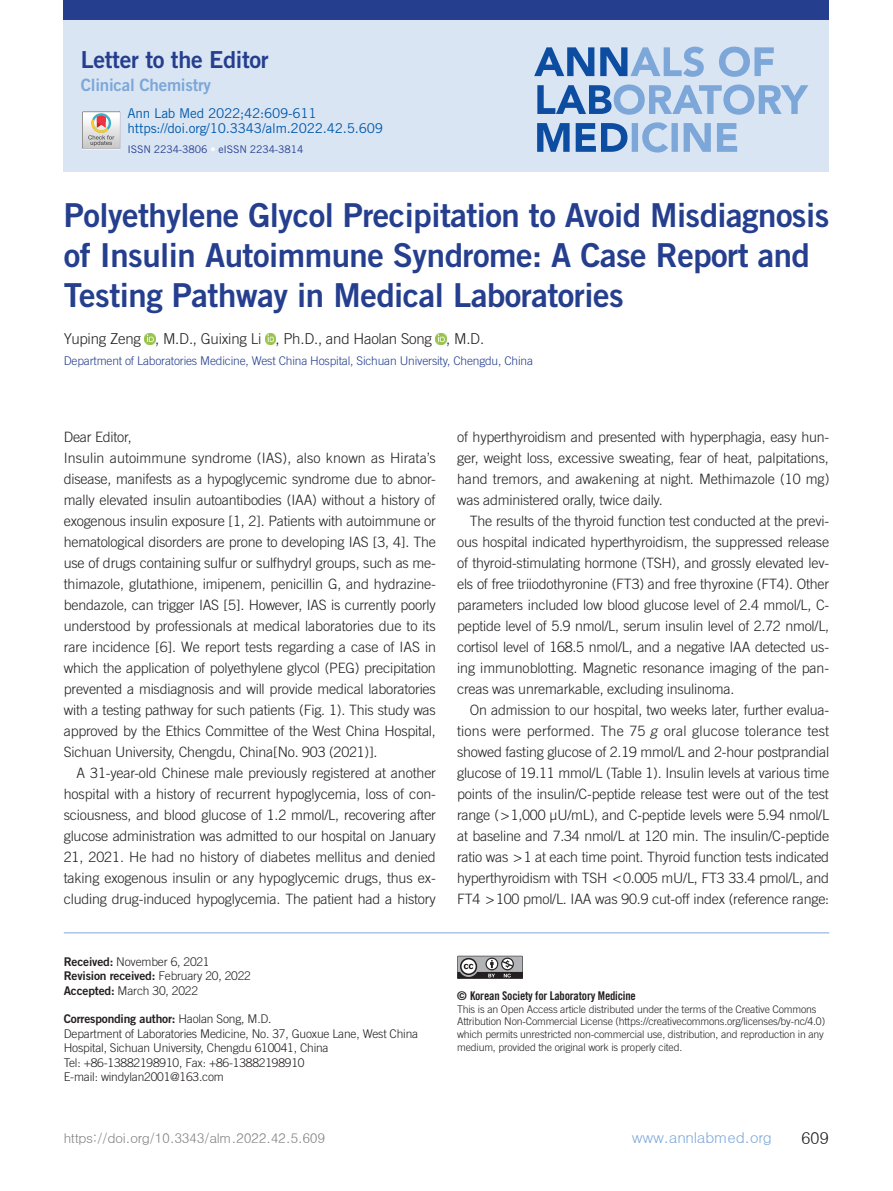
<style>
.page{position:relative;width:893px;height:1191px;background:#fff}
.page>*{position:absolute;margin:0;border:0;box-sizing:border-box;transform-origin:0 0}
.제목{font:33px/39.6px "Trade Gothic LT Std Bd 2";letter-spacing:-.015em;color:#253f8e}
.논문분류{font:23.4px "Trade Gothic LT Std Bd 2";letter-spacing:-.015em;color:#253f8e}
.논문소분류{font:16.95px "Trade Gothic LT Std Bd 2";letter-spacing:-.015em;color:#7ca7d8}
.URL{font:16.5px "Dotum";color:#231f20}
.저자{font:300 15px "Trade Gothic LT Std";letter-spacing:-.015em;color:#231f20}
.URL-2{font:15px "Dotum";letter-spacing:-.02em;color:#7ca7d8}
.본문{font:300 14.25px/21px "Trade Gothic LT Std";letter-spacing:-.015em;color:#231f20;text-align:justify}
.t1{font:13.5px "Dotum";letter-spacing:-.03em;color:#808285}
.DOI_단락{font:13.5px "Trade Gothic LT Std";letter-spacing:-.015em;color:#015aaa}
.서지단락{font:13.5px "Trade Gothic LT Std";letter-spacing:-.015em;color:#015aaa}
.교신저자{font:300 12px/14.4px "Trade Gothic LT Std";letter-spacing:-.015em;color:#231f20}
.소속{font:300 12px "Trade Gothic LT Std";letter-spacing:-.015em;color:#253f8e}
.교신저자-2{font:12px "Trade Gothic LT Std Bd 2";letter-spacing:-.015em;color:#231f20}
.t2{font:12px "Trade Gothic LT Std Bd Cn 20";letter-spacing:-.015em;color:#231f20}
.교신저자-3{font:300 10.5px/12.6px "Trade Gothic LT Std";letter-spacing:-.015em;color:#231f20}
.ISSN{font:10.5px "Trade Gothic LT Std";letter-spacing:-.015em;color:#253f8e}
.s1{color:#fff}
.s2{font-family:"Trade Gothic LT Std Bd 2";font-weight:400}
.s3{font-family:"Trade Gothic LT Std";font-weight:300}
.s4{font-style:italic}
.s5{font-family:"Trade Gothic LT Std Bd 2"}
</style>
<div class="page">
<div style="left:64px;top:0;width:765px;height:172px;background:#dae5f4"></div>
<div style="left:64px;top:0;width:765px;height:19px;background:#253f8e"></div>
<svg style="left:537px;top:122px;width:200px;height:30px"></svg>
<svg style="left:537px;top:84px;width:271px;height:31px"></svg>
<svg style="left:534px;top:47px;width:240px;height:30px"></svg>
<svg style="left:145px;top:334px;width:10px;height:10px"></svg>
<svg style="left:265px;top:334px;width:11px;height:10px"></svg>
<svg style="left:436px;top:334px;width:10px;height:10px"></svg>
<hr style="left:64px;top:932px;width:765px;height:1px;background:#7ca7d8">
<svg style="left:457px;top:955px;width:66px;height:23px;background:#8a898b"></svg>
<svg style="left:82px;top:111px;width:38px;height:38px"></svg>
<p class="논문분류" style="left:81px;top:45px;width:189px">Letter to the Editor</p>
<p class="논문소분류" style="left:81px;top:75px;width:132px">Clinical Chemistry</p>
<p class="서지단락" style="left:128px;top:105px;width:191px">Ann Lab Med 2022;42:609-611</p>
<p class="DOI_단락" style="left:128px;top:120px;width:257px">https://doi.org/10.3343/alm.2022.42.5.609</p>
<p class="ISSN" style="left:128px;top:143px;width:177px">ISSN 2234-3806 <span class="s1">•</span> eISSN 2234-3814</p>
<p class="제목" style="left:64px;top:195px;width:767px">Polyethylene Glycol Precipitation to Avoid Misdiagnosis of Insulin Autoimmune Syndrome: A Case Report and<br>Testing Pathway in Medical Laboratories</p>
<p class="저자" style="left:64px;top:330px;width:422px">Yuping Zeng , M.D., Guixing Li , Ph.D., and Haolan Song , M.D.</p>
<p class="소속" style="left:64px;top:353px;width:471px">Department of Laboratories Medicine, West China Hospital, Sichuan University, Chengdu, China</p>
<p class="본문" style="left:64px;top:426px;width:69px">Dear Editor,</p>
<p class="본문" style="left:64px;top:447px;width:374px">Insulin autoimmune syndrome (IAS), also known as Hirata’s disease, manifests as a hypoglycemic syndrome due to abnor&shy;mally elevated insulin autoantibodies (IAA) without a history of exogenous insulin exposure [1, 2]. Patients with autoimmune or hematological disorders are prone to developing IAS [3, 4]. The use of drugs containing sulfur or sulfhydryl groups, such as me&shy;thimazole, glutathione, imipenem, penicillin G, and hydrazine&shy;bendazole, can trigger IAS [5]. However, IAS is currently poorly understood by professionals at medical laboratories due to its rare incidence [6]. We report tests regarding a case of IAS in which the application of polyethylene glycol (PEG) precipitation prevented a misdiagnosis and will provide medical laboratories with a testing pathway for such patients (Fig. 1). This study was approved by the Ethics Committee of the West China Hospital, Sichuan University, Chengdu, China[No. 903 (2021)].</p>
<p class="본문" style="left:64px;top:762px;width:374px;text-indent:13px">A 31-year-old Chinese male previously registered at another hospital with a history of recurrent hypoglycemia, loss of con&shy;sciousness, and blood glucose of 1.2 mmol/L, recovering after glucose administration was admitted to our hospital on January 21, 2021. He had no history of diabetes mellitus and denied taking exogenous insulin or any hypoglycemic drugs, thus ex&shy;cluding drug-induced hypoglycemia. The patient had a history</p>
<p class="교신저자" style="left:64px;top:954px;width:147px"><span class="s2">Received:</span> November 6, 2021</p>
<p class="교신저자-2" style="left:64px;top:968px;width:189px">Revision received: <span class="s3">February 20, 2022</span></p>
<p class="교신저자" style="left:64px;top:983px;width:136px"><span class="s2">Accepted:</span> March 30, 2022</p>
<p class="교신저자-2" style="left:64px;top:1011px;width:209px">Corresponding author: <span class="s3">Haolan Song, M.D.</span></p>
<p class="교신저자" style="left:64px;top:1026px;width:356px">Department of Laboratories Medicine, No. 37, Guoxue Lane, West China<br>Hospital, Sichuan University, Chengdu 610041, China</p>
<p class="교신저자" style="left:64px;top:1055px;width:242px">Tel: +86-13882198910, Fax: +86-13882198910</p>
<p class="교신저자" style="left:64px;top:1069px;width:162px">E-mail: windylan2001@163.com</p>
<p class="본문" style="left:457px;top:426px;width:374px">of hyperthyroidism and presented with hyperphagia, easy hun&shy;ger, weight loss, excessive sweating, fear of heat, palpitations, hand tremors, and awakening at night. Methimazole (10 mg) was administered orally, twice daily.</p>
<p class="본문" style="left:457px;top:510px;width:374px;text-indent:13px">The results of the thyroid function test conducted at the previ&shy;ous hospital indicated hyperthyroidism, the suppressed release of thyroid-stimulating hormone (TSH), and grossly elevated lev&shy;els of free triiodothyronine (FT3) and free thyroxine (FT4). Other parameters included low blood glucose level of 2.4 mmol/L, C&shy;peptide level of 5.9 nmol/L, serum insulin level of 2.72 nmol/L, cortisol level of 168.5 nmol/L, and a negative IAA detected us&shy;ing immunoblotting. Magnetic resonance imaging of the pan&shy;creas was unremarkable, excluding insulinoma.</p>
<p class="본문" style="left:457px;top:699px;width:374px;text-indent:13px">On admission to our hospital, two weeks later, further evalua&shy;tions were performed. The 75 <span class="s4">g</span> oral glucose tolerance test showed fasting glucose of 2.19 mmol/L and 2-hour postprandial glucose of 19.11 mmol/L (Table 1). Insulin levels at various time points of the insulin/C-peptide release test were out of the test range (&gt;1,000 µU/mL), and C-peptide levels were 5.94 nmol/L at baseline and 7.34 nmol/L at 120 min. The insulin/C-peptide ratio was &gt;1 at each time point. Thyroid function tests indicated hyperthyroidism with TSH &lt;0.005 mU/L, FT3 33.4 pmol/L, and FT4 &gt;100 pmol/L. IAA was 90.9 cut-off index (reference range:</p>
<p class="t2" style="left:457px;top:988px;width:180px"><span class="s5">©</span> Korean Society for Laboratory Medicine</p>
<p class="교신저자-3" style="left:457px;top:1002px;width:370px">This is an Open Access article distributed under the terms of the Creative Commons Attribution Non-Commercial License (https://creativecommons.org/licenses/by-nc/4.0) which permits unrestricted non-commercial use, distribution, and reproduction in any medium, provided the original work is properly cited.</p>
<p class="t1" style="left:64px;top:1131px;width:263px">https://doi.org/10.3343/alm.2022.42.5.609</p>
<p class="URL-2" style="left:632px;top:1130px;width:142px">www.annlabmed.org</p>
<p class="URL" style="left:801px;top:1129px;width:30px">609</p>
</div>
